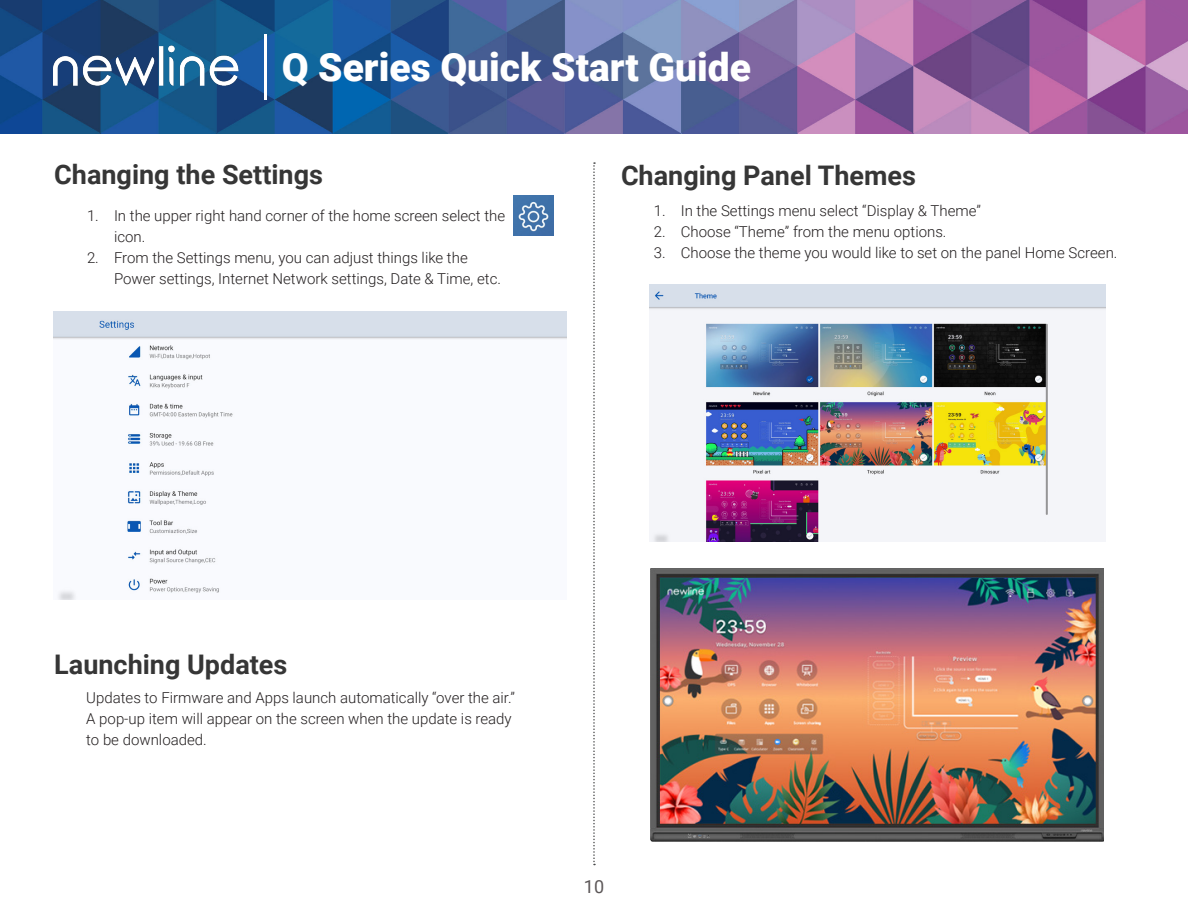
<style>
.page{position:relative;width:1188px;height:918px;background:#fff}
.page>*{position:absolute;margin:0;border:0;box-sizing:border-box;transform-origin:0 0}
.t1{font:900 39px "Roboto";color:#fff}
.t2{font:700 27px "Roboto";color:#363636}
.Paragraph_Style_1{font:18px "Roboto";color:#5c5758}
.t3{font:300 15px/21px "Roboto";color:#231f20}
</style>
<div class="page">
<img style="left:0;top:0;width:1188px;height:134px">
<hr style="left:264px;top:34px;width:3px;height:66px;background:#fff">
<img style="left:53px;top:46px;width:186px;height:40px">
<img style="left:649px;top:285px;width:457px;height:257px">
<img style="left:53px;top:311px;width:514px;height:289px">
<img style="left:514px;top:196px;width:40px;height:40px">
<img style="left:650px;top:569px;width:454px;height:273px">
<svg style="left:593px;top:162px;width:2px;height:703px"></svg>
<p class="t1" style="left:282px;top:40px;width:471px">Q Series Quick Start Guide</p>
<p class="t2" style="left:54px;top:156px;width:270px">Changing the Settings</p>
<p class="t3" style="left:114px;top:204px;width:393px;text-indent:-27px">1. In the upper right hand corner of the home screen select the icon.</p>
<p class="t3" style="left:114px;top:246px;width:389px;text-indent:-27px">2. From the Settings menu, you can adjust things like the<br>Power settings, Internet Network settings, Date &amp; Time, etc.</p>
<p class="t2" style="left:621px;top:156px;width:297px">Changing Panel Themes</p>
<p class="t3" style="left:654px;top:200px;width:329px">1. In the Settings menu select “Display &amp; Theme”</p>
<p class="t3" style="left:654px;top:221px;width:294px">2. Choose “Theme” from the menu options.</p>
<p class="t3" style="left:654px;top:242px;width:465px">3. Choose the theme you would like to set on the panel Home Screen.</p>
<p class="t2" style="left:54px;top:646px;width:235px">Launching Updates</p>
<p class="t3" style="left:86px;top:686px;width:430px">Updates to Firmware and Apps launch automatically “over the air.”<br>A pop-up item will appear on the screen when the update is ready to be downloaded.</p>
<p class="Paragraph_Style_1" style="left:584px;top:874px;width:22px">10</p>
</div>
